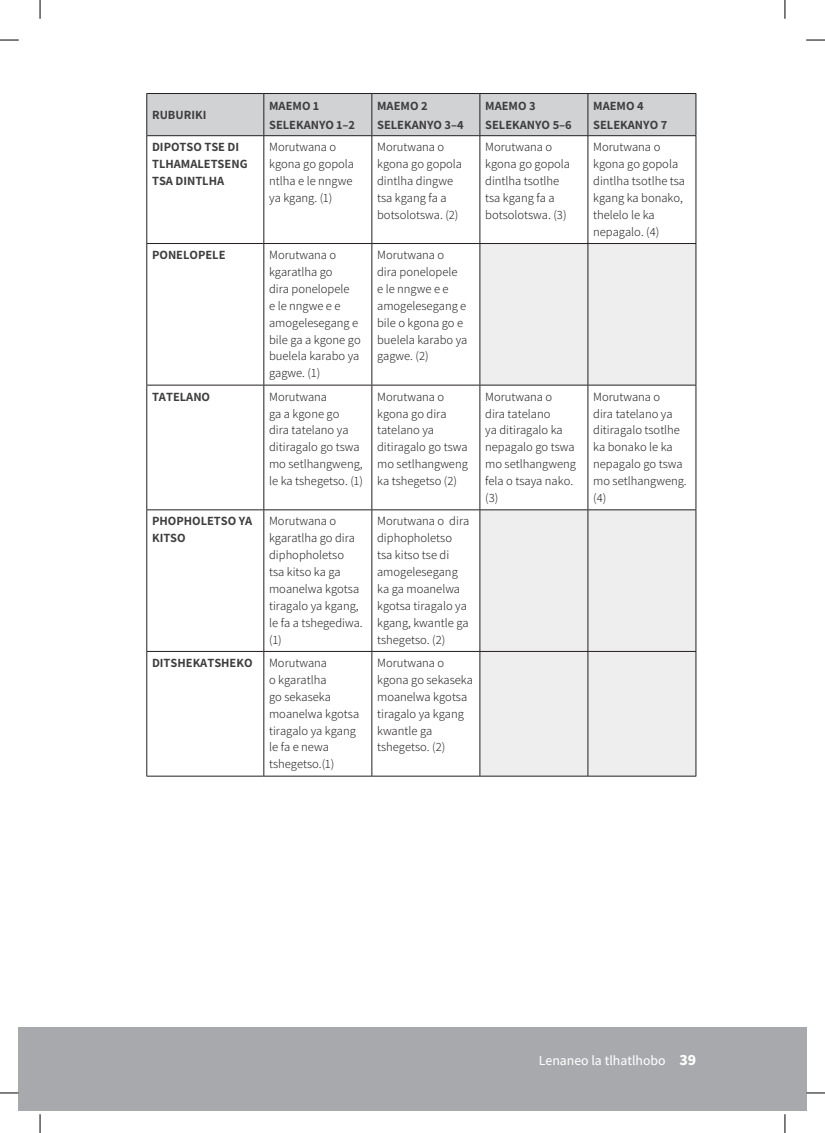
<style>
.page{position:relative;width:825px;height:1133px;background:#fff}
.page>*{position:absolute;margin:0;border:0;box-sizing:border-box;transform-origin:0 0}
.t1{font:500 13.75px "Assistant";color:#fff}
.t2{font:300 12.5px/16.9px "Assistant";color:#231f20}
.t3{font:700 12.5px/18.8px "Assistant";color:#3e3e3f}
.s1{font-family:"Noto Sans JP";font-weight:900}
</style>
<div class="page">
<div style="left:40px;top:1027px;width:765px;height:83px;background:#a8a9ad"></div>
<div style="left:19px;top:1027px;width:21px;height:83px;background:#a8a9ad"></div>
<div style="left:147px;top:94px;width:548px;height:41px;background:#d1d2d4"></div>
<svg style="left:147px;top:136px;width:548px;height:639px"></svg>
<svg style="left:480px;top:244px;width:215px;height:531px;fill:#eeeeef"></svg>
<hr style="left:263px;top:94px;width:1px;height:41px;background:#231f20">
<hr style="left:371px;top:94px;width:1px;height:41px;background:#231f20">
<hr style="left:479px;top:94px;width:1px;height:41px;background:#231f20">
<hr style="left:587px;top:94px;width:1px;height:41px;background:#231f20">
<hr style="left:263px;top:136px;width:1px;height:107px;background:#231f20">
<hr style="left:371px;top:136px;width:1px;height:107px;background:#231f20">
<hr style="left:479px;top:136px;width:1px;height:107px;background:#231f20">
<hr style="left:587px;top:136px;width:1px;height:107px;background:#231f20">
<hr style="left:146px;top:243px;width:118px;height:1px;background:#231f20">
<hr style="left:264px;top:243px;width:107px;height:1px;background:#231f20">
<hr style="left:263px;top:244px;width:1px;height:141px;background:#231f20">
<hr style="left:371px;top:243px;width:108px;height:1px;background:#231f20">
<hr style="left:371px;top:244px;width:1px;height:141px;background:#231f20">
<hr style="left:479px;top:243px;width:108px;height:1px;background:#231f20">
<hr style="left:479px;top:244px;width:1px;height:141px;background:#231f20">
<hr style="left:587px;top:243px;width:109px;height:1px;background:#231f20">
<hr style="left:587px;top:244px;width:1px;height:141px;background:#231f20">
<hr style="left:146px;top:385px;width:118px;height:1px;background:#231f20">
<hr style="left:264px;top:385px;width:107px;height:1px;background:#231f20">
<hr style="left:263px;top:385px;width:1px;height:124px;background:#231f20">
<hr style="left:371px;top:385px;width:108px;height:1px;background:#231f20">
<hr style="left:371px;top:385px;width:1px;height:124px;background:#231f20">
<hr style="left:479px;top:385px;width:108px;height:1px;background:#231f20">
<hr style="left:479px;top:385px;width:1px;height:124px;background:#231f20">
<hr style="left:587px;top:385px;width:109px;height:1px;background:#231f20">
<hr style="left:587px;top:385px;width:1px;height:124px;background:#231f20">
<hr style="left:146px;top:509px;width:118px;height:1px;background:#231f20">
<hr style="left:264px;top:509px;width:107px;height:1px;background:#231f20">
<hr style="left:263px;top:510px;width:1px;height:141px;background:#231f20">
<hr style="left:371px;top:509px;width:108px;height:1px;background:#231f20">
<hr style="left:371px;top:510px;width:1px;height:141px;background:#231f20">
<hr style="left:479px;top:509px;width:108px;height:1px;background:#231f20">
<hr style="left:479px;top:510px;width:1px;height:141px;background:#231f20">
<hr style="left:587px;top:509px;width:109px;height:1px;background:#231f20">
<hr style="left:587px;top:510px;width:1px;height:141px;background:#231f20">
<hr style="left:146px;top:651px;width:118px;height:1px;background:#231f20">
<hr style="left:264px;top:651px;width:107px;height:1px;background:#231f20">
<hr style="left:263px;top:651px;width:1px;height:124px;background:#231f20">
<hr style="left:371px;top:651px;width:108px;height:1px;background:#231f20">
<hr style="left:371px;top:651px;width:1px;height:124px;background:#231f20">
<hr style="left:479px;top:651px;width:108px;height:1px;background:#231f20">
<hr style="left:479px;top:651px;width:1px;height:124px;background:#231f20">
<hr style="left:587px;top:651px;width:109px;height:1px;background:#231f20">
<hr style="left:587px;top:651px;width:1px;height:124px;background:#231f20">
<hr style="left:146px;top:93px;width:118px;height:1px;background:#231f20">
<hr style="left:146px;top:94px;width:1px;height:41px;background:#231f20">
<hr style="left:264px;top:93px;width:107px;height:1px;background:#231f20">
<hr style="left:371px;top:93px;width:108px;height:1px;background:#231f20">
<hr style="left:479px;top:93px;width:108px;height:1px;background:#231f20">
<hr style="left:587px;top:93px;width:109px;height:1px;background:#231f20">
<hr style="left:695px;top:94px;width:1px;height:41px;background:#231f20">
<hr style="left:146px;top:135px;width:118px;height:1px;background:#231f20">
<hr style="left:146px;top:136px;width:1px;height:107px;background:#231f20">
<hr style="left:264px;top:135px;width:107px;height:1px;background:#231f20">
<hr style="left:371px;top:135px;width:108px;height:1px;background:#231f20">
<hr style="left:479px;top:135px;width:108px;height:1px;background:#231f20">
<hr style="left:587px;top:135px;width:109px;height:1px;background:#231f20">
<hr style="left:695px;top:136px;width:1px;height:107px;background:#231f20">
<hr style="left:146px;top:244px;width:1px;height:141px;background:#231f20">
<hr style="left:695px;top:244px;width:1px;height:141px;background:#231f20">
<hr style="left:146px;top:385px;width:1px;height:124px;background:#231f20">
<hr style="left:695px;top:385px;width:1px;height:124px;background:#231f20">
<hr style="left:146px;top:510px;width:1px;height:141px;background:#231f20">
<hr style="left:695px;top:510px;width:1px;height:141px;background:#231f20">
<hr style="left:146px;top:651px;width:1px;height:124px;background:#231f20">
<hr style="left:695px;top:651px;width:1px;height:124px;background:#231f20">
<hr style="left:146px;top:775px;width:118px;height:1px;background:#231f20">
<hr style="left:264px;top:775px;width:107px;height:1px;background:#231f20">
<hr style="left:371px;top:775px;width:108px;height:1px;background:#231f20">
<hr style="left:479px;top:775px;width:108px;height:1px;background:#231f20">
<hr style="left:587px;top:775px;width:109px;height:1px;background:#231f20">
<svg style="left:0;top:39px;width:19px;height:2px"></svg>
<svg style="left:806px;top:39px;width:18px;height:2px"></svg>
<svg style="left:0;top:1092px;width:19px;height:1px"></svg>
<svg style="left:805px;top:1092px;width:19px;height:1px"></svg>
<svg style="left:39px;top:0;width:2px;height:19px"></svg>
<svg style="left:39px;top:1114px;width:2px;height:18px"></svg>
<svg style="left:784px;top:0;width:1px;height:19px"></svg>
<svg style="left:784px;top:1114px;width:1px;height:18px"></svg>
<p class="t3" style="left:152px;top:105px;width:56px">RUBURIKI</p>
<p class="t3" style="left:269px;top:96px;width:87px">MAEMO 1<br>SELEKANYO 1–2</p>
<p class="t3" style="left:377px;top:96px;width:88px">MAEMO 2<br>SELEKANYO 3–4</p>
<p class="t3" style="left:485px;top:96px;width:88px">MAEMO 3<br>SELEKANYO 5–6</p>
<p class="t3" style="left:593px;top:96px;width:75px">MAEMO 4<br>SELEKANYO 7</p>
<p class="t3" style="left:152px;top:138px;width:97px;line-height:16.9px">DIPOTSO TSE DI<br>TLHAMALETSENG<br>TSA DINTLHA</p>
<p class="t2" style="left:269px;top:138px;width:86px">Morutwana o kgona go gopola ntlha e le nngwe ya kgang. (1)</p>
<p class="t2" style="left:377px;top:138px;width:86px">Morutwana o kgona go gopola dintlha dingwe tsa kgang fa a botsolotswa. (2)</p>
<p class="t2" style="left:485px;top:138px;width:86px">Morutwana o kgona go gopola dintlha tsotlhe tsa kgang fa a botsolotswa. (3)</p>
<p class="t2" style="left:593px;top:138px;width:93px">Morutwana o kgona go gopola dintlha tsotlhe tsa kgang ka bonako, thelelo le ka nepagalo. (4)</p>
<p class="t3" style="left:152px;top:245px;width:75px">PONELOPELE</p>
<p class="t2" style="left:269px;top:246px;width:93px">Morutwana o kgaratlha go<br>dira ponelopele<br>e le nngwe e e amogelesegang e bile ga a kgone go buelela karabo ya gagwe. (1)</p>
<p class="t2" style="left:377px;top:246px;width:92px">Morutwana o<br>dira ponelopele<br>e le nngwe e e amogelesegang e bile o kgona go e buelela karabo ya gagwe. (2)</p>
<p class="t3" style="left:152px;top:386px;width:60px">TATELANO</p>
<p class="t2" style="left:269px;top:387px;width:95px">Morutwana<br>ga a kgone go<br>dira tatelano ya ditiragalo go tswa mo setlhangweng, le ka tshegetso. (1)</p>
<p class="t2" style="left:377px;top:387px;width:92px">Morutwana o kgona go dira tatelano ya ditiragalo go tswa mo setlhangweng ka tshegetso (2)</p>
<p class="t2" style="left:485px;top:387px;width:92px">Morutwana o<br>dira tatelano<br>ya ditiragalo ka nepagalo go tswa mo setlhangweng fela o tsaya nako. (3)</p>
<p class="t2" style="left:593px;top:387px;width:95px">Morutwana o<br>dira tatelano ya ditiragalo tsotlhe ka bonako le ka nepagalo go tswa mo setlhangweng. (4)</p>
<p class="t3" style="left:152px;top:512px;width:102px;line-height:16.9px">PHOPHOLETSO YA<br>KITSO</p>
<p class="t2" style="left:269px;top:512px;width:95px">Morutwana o kgaratlha go dira diphopholetso<br>tsa kitso ka ga moanelwa kgotsa tiragalo ya kgang, le fa a tshegediwa. (1)</p>
<p class="t2" style="left:377px;top:512px;width:94px">Morutwana o dira diphopholetso tsa kitso tse di amogelesegang ka ga moanelwa kgotsa tiragalo ya kgang, kwantle ga tshegetso. (2)</p>
<p class="t3" style="left:152px;top:653px;width:102px">DITSHEKATSHEKO</p>
<p class="t2" style="left:269px;top:653px;width:92px">Morutwana<br>o kgaratlha<br>go sekaseka moanelwa kgotsa tiragalo ya kgang le fa e newa tshegetso.(1)</p>
<p class="t2" style="left:377px;top:653px;width:97px">Morutwana o kgona go sekaseka moanelwa kgotsa tiragalo ya kgang kwantle ga tshegetso. (2)</p>
<p class="t1" style="left:538px;top:1050px;width:159px">Lenaneo la tlhatlhobo <span class="s1">39</span></p>
</div>
